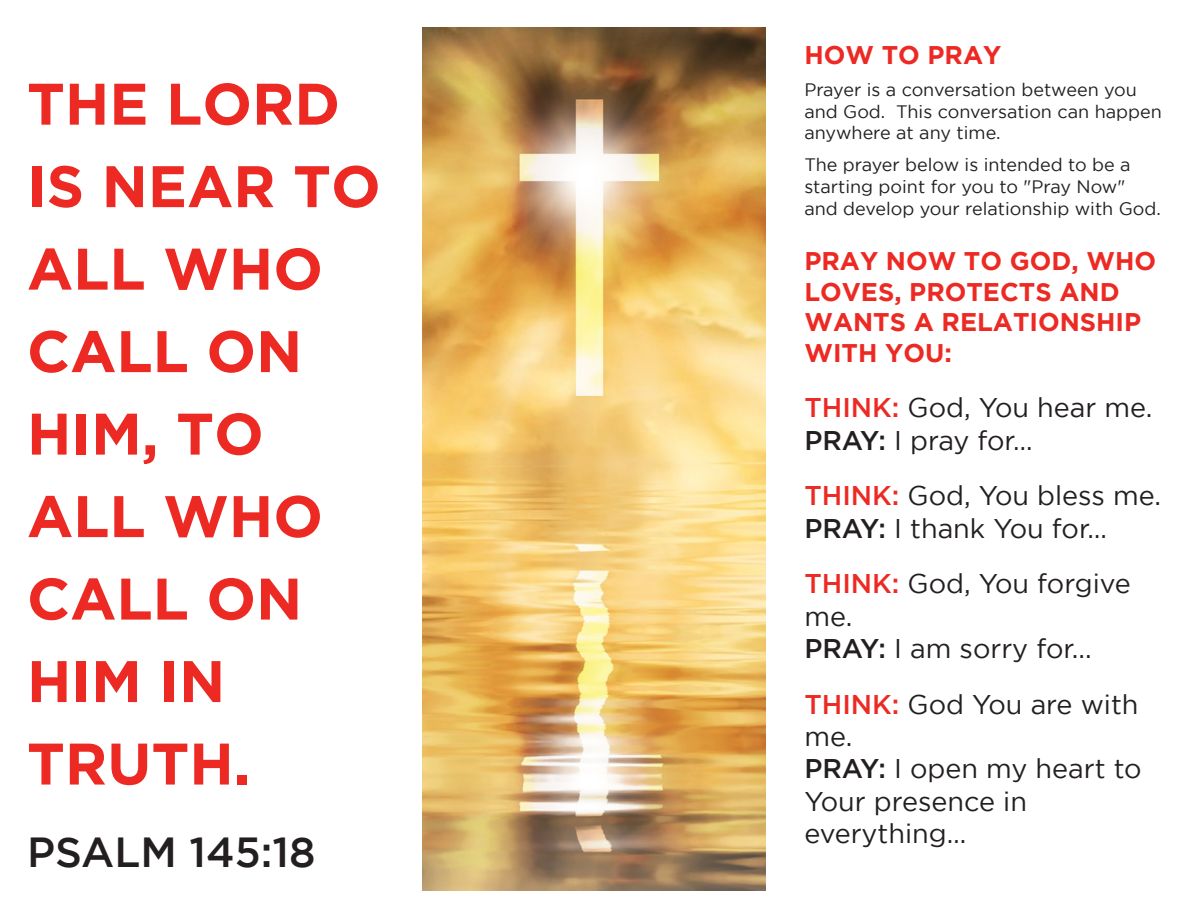
<style>
.page{position:relative;width:1188px;height:918px;background:#fff}
.page>*{position:absolute;margin:0;border:0;box-sizing:border-box;transform-origin:0 0}
.t1{font:700 58.5px/82.5px "Gotham";color:#ec2a23}
.t2{font:500 42px "Gotham";color:#231f20}
.t3{font:27px/32.4px "Gotham";color:#231f20}
.t4{font:700 25.5px/30.6px "Gotham";color:#ec2a23}
.t5{font:18px/21.6px "Gotham";color:#231f20}
.s1{font-weight:500;color:#ec2a23}
.s2{font-weight:500}
</style>
<div class="page">
<img style="left:422px;top:27px;width:344px;height:864px">
<h1 class="t1" style="left:27px;top:61px;width:355px">THE LORD<br>IS NEAR TO<br>ALL WHO<br>CALL ON<br>HIM, TO<br>ALL WHO<br>CALL ON<br>HIM IN<br>TRUTH.</h1>
<h2 class="t2" style="left:27px;top:828px;width:290px">PSALM 145:18</h2>
<p class="t4" style="left:804px;top:39px;width:199px">HOW TO PRAY</p>
<p class="t5" style="left:804px;top:79px;width:359px">Prayer is a conversation between you and God. This conversation can happen anywhere at any time.</p>
<p class="t5" style="left:804px;top:154px;width:358px">The prayer below is intended to be a starting point for you to "Pray Now" and develop your relationship with God.</p>
<p class="t4" style="left:804px;top:245px;width:353px">PRAY NOW TO GOD, WHO<br>LOVES, PROTECTS AND<br>WANTS A RELATIONSHIP<br>WITH YOU:</p>
<p class="t3" style="left:804px;top:391px;width:350px"><span class="s1">THINK:</span> God, You hear me.<br><span class="s2">PRAY:</span> I pray for…</p>
<p class="t3" style="left:804px;top:479px;width:358px"><span class="s1">THINK:</span> God, You bless me.<br><span class="s2">PRAY:</span> I thank You for…</p>
<p class="t3" style="left:804px;top:567px;width:328px"><span class="s1">THINK:</span> God, You forgive me.<br><span class="s2">PRAY:</span> I am sorry for...</p>
<p class="t3" style="left:804px;top:687px;width:339px"><span class="s1">THINK:</span> God You are with me.<br><span class="s2">PRAY:</span> I open my heart to<br>Your presence in everything…</p>
</div>
